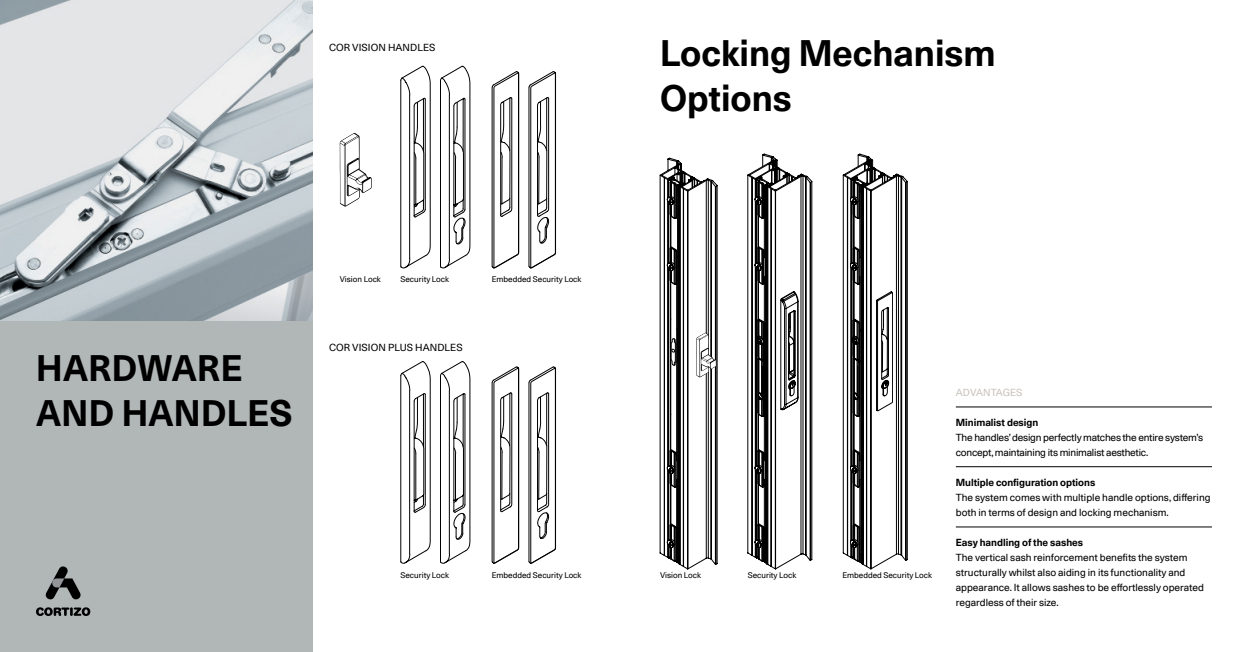
<style>
.page{position:relative;width:1248px;height:652px;background:#fff}
.page>*{position:absolute;margin:0;border:0;box-sizing:border-box;transform-origin:0 0}
.t1{font:700 36px/45px "Unica 77 LL";color:#000}
.t2{font:10px/15px "Unica 77 LL";color:#000}
.t3{font:10px/15px "Unica 77 LL";letter-spacing:-.02em;color:#000}
.t4{font:700 10px "Unica 77 LL";color:#000}
.t5{font:10px "Unica 77 LL";letter-spacing:.01em;color:#c9c2bd}
.t6{font:8px "Unica 77 LL";color:#000}
</style>
<div class="page">
<img style="left:0;top:0;width:312px;height:321px">
<div style="left:0;top:321px;width:312px;height:331px;background:#b1b6b7"></div>
<svg style="left:36px;top:566px;width:54px;height:50px"></svg>
<svg style="left:400px;top:66px;width:31px;height:203px"></svg>
<svg style="left:440px;top:66px;width:30px;height:203px"></svg>
<svg style="left:491px;top:71px;width:28px;height:198px"></svg>
<svg style="left:528px;top:71px;width:28px;height:198px"></svg>
<svg style="left:400px;top:361px;width:31px;height:203px"></svg>
<svg style="left:440px;top:361px;width:30px;height:203px"></svg>
<svg style="left:491px;top:366px;width:28px;height:198px"></svg>
<svg style="left:528px;top:366px;width:28px;height:198px"></svg>
<svg style="left:747px;top:154px;width:65px;height:415px"></svg>
<svg style="left:843px;top:154px;width:64px;height:415px"></svg>
<svg style="left:660px;top:158px;width:57px;height:411px"></svg>
<hr style="left:955px;top:527px;width:256px;height:1px;background:#000">
<hr style="left:955px;top:467px;width:256px;height:1px;background:#000">
<hr style="left:955px;top:407px;width:256px;height:1px;background:#000">
<svg style="left:340px;top:133px;width:31px;height:74px"></svg>
<p class="t2" style="left:329px;top:40px;width:108px">COR VISION HANDLES</p>
<h1 class="t1" style="left:660px;top:30px;width:337px">Locking Mechanism<br>Options</h1>
<h1 class="t1" style="left:36px;top:345px;width:258px">HARDWARE<br>AND HANDLES</h1>
<p class="t6" style="left:340px;top:274px;width:43px">Vision Lock</p>
<p class="t6" style="left:400px;top:274px;width:50px">Security Lock</p>
<p class="t6" style="left:492px;top:274px;width:91px">Embedded Security Lock</p>
<p class="t2" style="left:329px;top:340px;width:135px">COR VISION PLUS HANDLES</p>
<p class="t6" style="left:400px;top:569px;width:50px">Security Lock</p>
<p class="t6" style="left:492px;top:569px;width:91px">Embedded Security Lock</p>
<p class="t6" style="left:660px;top:569px;width:43px">Vision Lock</p>
<p class="t6" style="left:747px;top:569px;width:50px">Security Lock</p>
<p class="t6" style="left:842px;top:569px;width:91px">Embedded Security Lock</p>
<p class="t5" style="left:955px;top:386px;width:68px">ADVANTAGES</p>
<p class="t4" style="left:955px;top:416px;width:84px">Minimalist design</p>
<p class="t3" style="left:955px;top:430px;width:249px">The handles’ design perfectly matches the entire system’s concept, maintaining its minimalist aesthetic.</p>
<p class="t4" style="left:955px;top:476px;width:141px">Multiple configuration options</p>
<p class="t2" style="left:955px;top:490px;width:256px">The system comes with multiple handle options, differing both in terms of design and locking mechanism.</p>
<p class="t4" style="left:955px;top:536px;width:129px">Easy handling of the sashes</p>
<p class="t2" style="left:955px;top:550px;width:249px">The vertical sash reinforcement benefits the system structurally whilst also aiding in its functionality and appearance. It allows sashes to be effortlessly operated regardless of their size.</p>
</div>
